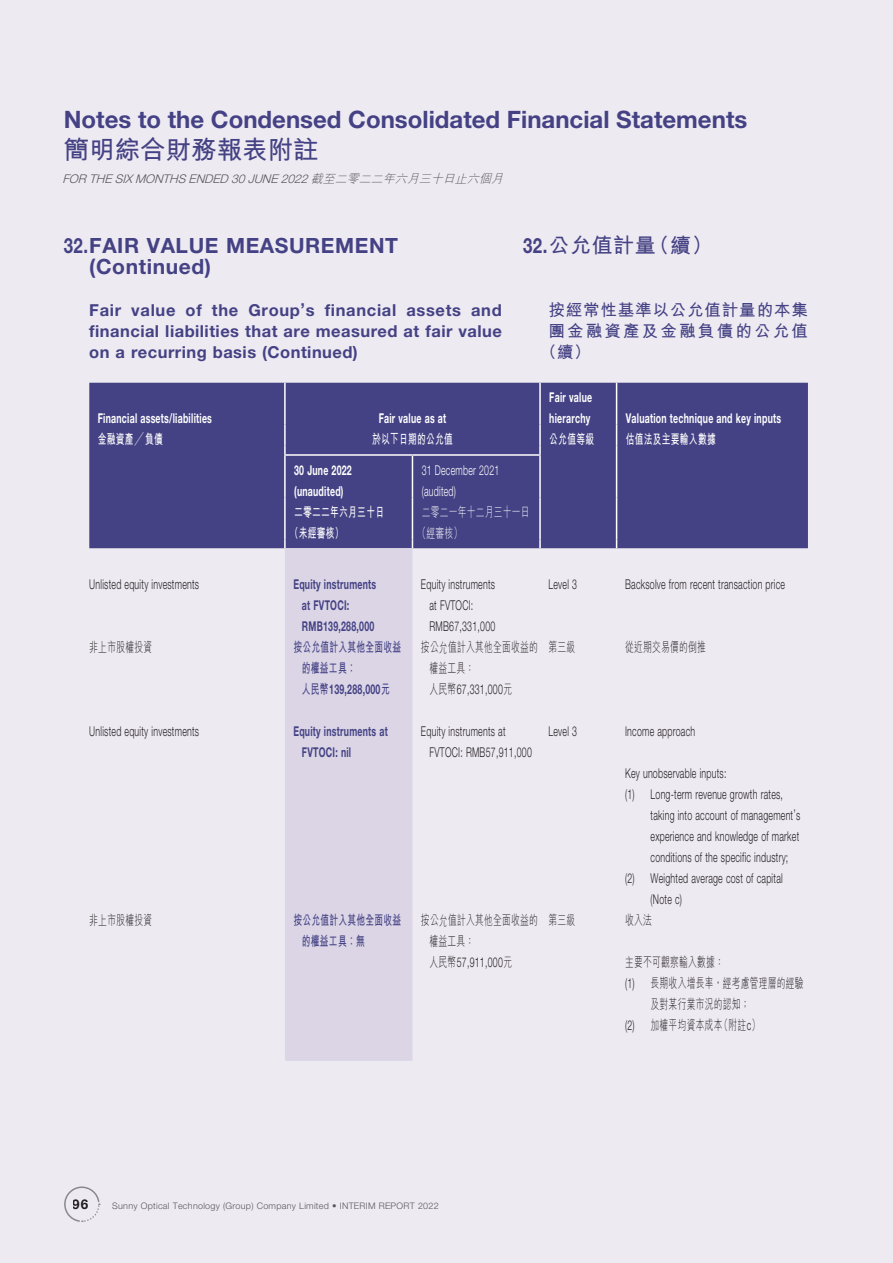
<style>
.page{position:relative;width:893px;height:1263px;background:#eeeaf2}
.page>*{position:absolute;margin:0;border:0;box-sizing:border-box;transform-origin:0 0}
.t1{font:700 25.5px "M Hei HK";color:#444284}
.t2{font:700 24px "Helvetica Neue LT Std";color:#444284}
.t3{font:700 21px/21px "Helvetica Neue LT Std";letter-spacing:.03em;color:#444284;scale:.8 1}
.t4{font:700 21px "M Hei HK";letter-spacing:.03em;color:#444284}
.t5{font:700 16.5px/21px "Helvetica Neue LT Std";letter-spacing:.03em;color:#444284;text-align:justify}
.t6{font:700 16.5px "M Hei HK";letter-spacing:.05em;color:#444284}
.t7{font:700 16.5px "M Hei HK";letter-spacing:.13em;color:#444284}
.t8{font:300 13.5px/21px "Helvetica Neue LT Std";letter-spacing:.03em;color:#231f20;scale:.65 1}
.t9{font:300 13.5px/21px "M Hei HK";letter-spacing:.03em;color:#231f20;scale:.65 1}
.t10{font:700 13.5px/21px "Helvetica Neue LT Std";letter-spacing:.03em;color:#fff;scale:.65 1}
.t11{font:700 13.5px/21px "Helvetica Neue LT Std";letter-spacing:.03em;color:#444284;scale:.65 1}
.t12{font:700 13.5px/21px "M Hei HK";letter-spacing:.03em;color:#fff;scale:.65 1}
.t13{font:700 13.5px/21px "M Hei HK";letter-spacing:.03em;color:#444284;scale:.65 1}
.t14{font:300 13.5px/21px "Helvetica Neue LT Std";letter-spacing:.03em;color:#fff;scale:.65 1}
.t15{font:300 13.5px/21px "M Hei HK";letter-spacing:.03em;color:#fff;scale:.65 1}
.t16{font:700 13.5px "Helvetica Neue LT Std";color:#231f20}
.t17{font:italic 300 12px "Helvetica Neue LT Std";color:#57585a}
.t18{font:300 9px "Helvetica Neue LT Std";letter-spacing:.03em;color:#57585a}
.s1{font-family:"M Hei HK"}
.s2{font-family:"Helvetica Neue LT Std"}
.s3{font-weight:700}
</style>
<div class="page">
<svg style="left:65px;top:1186px;width:35px;height:36px"></svg>
<div style="left:89px;top:383px;width:719px;height:165px;background:#444284"></div>
<div style="left:285px;top:548px;width:127px;height:513px;background:#dbd5e6"></div>
<svg style="left:284px;top:446px;width:2px;height:8px"></svg>
<hr style="left:284px;top:383px;width:2px;height:42px;background:#fff">
<hr style="left:284px;top:425px;width:2px;height:21px;background:#fff">
<hr style="left:284px;top:456px;width:2px;height:42px;background:#fff">
<hr style="left:412px;top:456px;width:1px;height:42px;background:#fff">
<hr style="left:284px;top:498px;width:2px;height:42px;background:#fff">
<hr style="left:412px;top:498px;width:1px;height:42px;background:#fff">
<svg style="left:284px;top:540px;width:2px;height:8px"></svg>
<hr style="left:284px;top:454px;width:128px;height:2px;background:#fff">
<hr style="left:412px;top:454px;width:129px;height:2px;background:#fff">
<hr style="left:539px;top:383px;width:2px;height:42px;background:#fff">
<hr style="left:616px;top:383px;width:1px;height:42px;background:#fff">
<hr style="left:539px;top:425px;width:2px;height:21px;background:#fff">
<svg style="left:539px;top:446px;width:2px;height:8px"></svg>
<svg style="left:616px;top:425px;width:1px;height:30px"></svg>
<hr style="left:539px;top:456px;width:2px;height:42px;background:#fff">
<hr style="left:616px;top:455px;width:1px;height:43px;background:#fff">
<hr style="left:539px;top:498px;width:2px;height:42px;background:#fff">
<hr style="left:616px;top:498px;width:1px;height:42px;background:#fff">
<svg style="left:539px;top:540px;width:2px;height:8px"></svg>
<h2 class="t2" style="left:64px;top:104px;width:685px">Notes to the Condensed Consolidated Financial Statements</h2>
<h1 class="t1" style="left:64px;top:131px;width:256px">簡明綜合財務報表附註</h1>
<p class="t17" style="left:63px;top:171px;width:445px">FOR THE SIXMONTHS ENDED 30JUNE 2022 <span class="s1">截至二零二二年六月三十日止六個月</span></p>
<h3 class="t3" style="left:89px;top:234px;width:387px;text-indent:-26px">32. FAIR VALUE MEASUREMENT (Continued)</h3>
<p class="t5" style="left:89px;top:299px;width:414px">Fair value of the Group’s financial assets and financial liabilities that are measured at fair value on a recurring basis (Continued)</p>
<p class="t10" style="left:98px;top:407px;width:177px">Financial assets/liabilities</p>
<p class="t10" style="left:379px;top:407px;width:106px">Fair value as at</p>
<h3 class="t4" style="left:523px;top:230px;width:191px"><span class="s2">32.</span> 公允值計量（續）</h3>
<p class="t6" style="left:549px;top:298px;width:261px">按經常性基準以公允值計量的本集</p>
<p class="t7" style="left:549px;top:319px;width:261px">團金融資產及金融負債的公允值</p>
<p class="t6" style="left:540px;top:340px;width:52px">（續）</p>
<p class="t10" style="left:549px;top:386px;width:68px">Fair value hierarchy</p>
<p class="t10" style="left:626px;top:407px;width:240px">Valuation technique and key inputs</p>
<p class="t12" style="left:98px;top:427px;width:102px">金融資產╱負債</p>
<p class="t12" style="left:372px;top:427px;width:126px">於以下日期的公允值</p>
<p class="t12" style="left:549px;top:427px;width:71px">公允值等級</p>
<p class="t12" style="left:626px;top:427px;width:140px">估值法及主要輸入數據</p>
<p class="t10" style="left:294px;top:459px;width:90px">30 June 2022 (unaudited)</p>
<p class="t14" style="left:422px;top:459px;width:121px">31 December 2021 (audited)</p>
<p class="t12" style="left:290px;top:500px;width:147px;text-indent:4px">二零二二年六月三十日（未經審核）</p>
<p class="t15" style="left:417px;top:501px;width:174px;text-indent:4px">二零二一年十二月三十一日（經審核）</p>
<p class="t8" style="left:89px;top:573px;width:171px">Unlisted equity investments</p>
<p class="t11" style="left:302px;top:573px;width:116px;text-indent:-9px">Equity instruments at FVTOCI:<br>RMB139,288,000</p>
<p class="t8" style="left:429px;top:573px;width:103px;text-indent:-8px">Equity instruments at FVTOCI:<br>RMB67,331,000</p>
<p class="t8" style="left:549px;top:573px;width:45px">Level 3</p>
<p class="t8" style="left:625px;top:573px;width:248px">Backsolve from recent transaction price</p>
<p class="t9" style="left:89px;top:636px;width:98px">非上市股權投資</p>
<p class="t13" style="left:302px;top:635px;width:155px;text-indent:-9px">按公允值計入其他全面收益的權益工具：</p>
<p class="t11" style="left:302px;top:678px;width:137px"><span class="s1">人民幣</span>139,288,000<span class="s1">元</span></p>
<p class="t9" style="left:548px;top:636px;width:43px">第三級</p>
<p class="t9" style="left:625px;top:636px;width:126px">從近期交易價的倒推</p>
<p class="t9" style="left:429px;top:636px;width:168px;text-indent:-9px">按公允值計入其他全面收益的權益工具：</p>
<p class="t8" style="left:429px;top:678px;width:129px"><span class="s1">人民幣</span>67,331,000<span class="s1">元</span></p>
<p class="t8" style="left:89px;top:720px;width:171px">Unlisted equity investments</p>
<p class="t11" style="left:302px;top:720px;width:134px;text-indent:-9px">Equity instruments at<br>FVTOCI: nil</p>
<p class="t8" style="left:429px;top:720px;width:159px;text-indent:-9px">Equity instruments at<br>FVTOCI: RMB57,911,000</p>
<p class="t8" style="left:549px;top:720px;width:45px">Level 3</p>
<p class="t8" style="left:625px;top:720px;width:109px">Income approach</p>
<p class="t8" style="left:625px;top:762px;width:157px">Key unobservable inputs:</p>
<p class="t8" style="left:625px;top:783px;width:245px">(1) Long-term revenue growth rates,</p>
<p class="t8" style="left:651px;top:804px;width:232px">taking into account of management’s</p>
<p class="t8" style="left:651px;top:825px;width:230px">experience and knowledge of market</p>
<p class="t8" style="left:651px;top:846px;width:214px">conditions of the specific industry;</p>
<p class="t8" style="left:625px;top:867px;width:244px">(2) Weighted average cost of capital</p>
<p class="t8" style="left:651px;top:888px;width:50px">(Note c)</p>
<p class="t9" style="left:89px;top:909px;width:98px">非上市股權投資</p>
<p class="t13" style="left:302px;top:908px;width:155px;text-indent:-9px">按公允值計入其他全面收益的權益工具：無</p>
<p class="t9" style="left:429px;top:909px;width:168px;text-indent:-9px">按公允值計入其他全面收益的權益工具：</p>
<p class="t8" style="left:429px;top:951px;width:129px"><span class="s1">人民幣</span>57,911,000<span class="s1">元</span></p>
<p class="t9" style="left:548px;top:909px;width:43px">第三級</p>
<p class="t9" style="left:625px;top:909px;width:43px">收入法</p>
<p class="t9" style="left:625px;top:951px;width:154px">主要不可觀察輸入數據：</p>
<p class="t9" style="left:625px;top:972px;width:276px"><span class="s2">(1)</span> 長期收入增長率，經考慮管理層的經驗</p>
<p class="t9" style="left:651px;top:993px;width:154px">及對某行業市況的認知；</p>
<p class="t9" style="left:625px;top:1014px;width:210px"><span class="s2">(2)</span> 加權平均資本成本（附註<span class="s2">c</span>）</p>
<p class="t16" style="left:73px;top:1196px;width:17px">96</p>
<p class="t18" style="left:112px;top:1200px;width:328px">Sunny Optical Technology (Group) Company Limited <span class="s3">•</span> INTERIM REPORT 2022</p>
</div>
